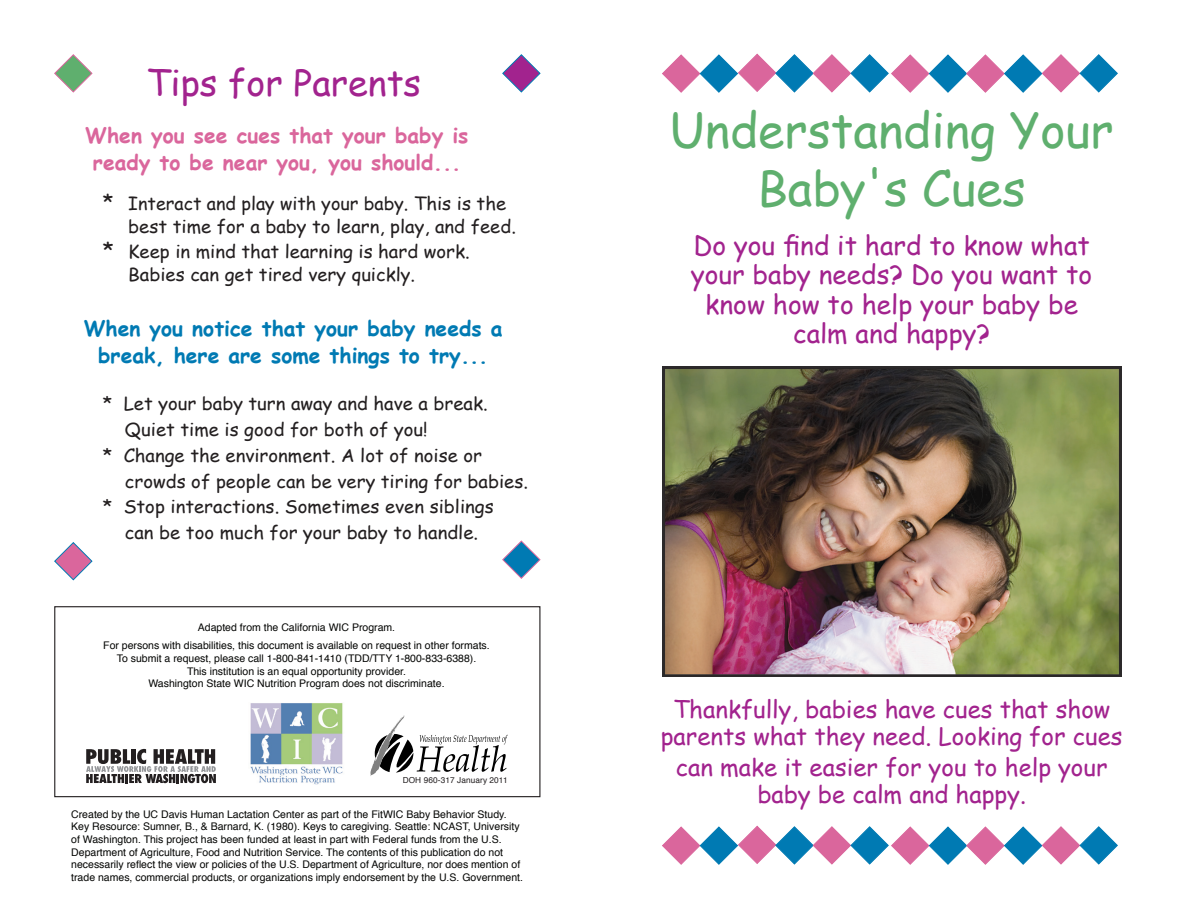
<style>
.page{position:relative;width:1189px;height:919px;background:#fff}
.page>*{position:absolute;margin:0;border:0;box-sizing:border-box;transform-origin:0 0}
.t1{font:48px/57.6px "Comic Sans MS";color:#5faf6e;text-align:center}
.t2{font:36px "Comic Sans MS";color:#a2238e}
.t3{font:26.25px/29.2px "Comic Sans MS";color:#a2238e;text-align:center}
.t4{font:24px/27px "Comic Sans MS";color:#a2238e;text-align:center}
.t5{font:700 21px/27px "Comic Sans MS";color:#007ab3;text-align:center}
.t6{font:700 21px/27px "Comic Sans MS";color:#da669c;text-align:center}
.t7{font:18px/22.5px "Comic Sans MS";color:#231f20}
.body-Helv{font:10.5px/12.6px "Helvetica";color:#040503;text-align:center}
.t8{font:8.25px "Helvetica";letter-spacing:.01em;color:#231f20}
.s1{font-size:21px}
</style>
<div class="page">
<svg style="left:662px;top:53px;width:456px;height:40px"></svg>
<svg style="left:662px;top:825px;width:456px;height:40px"></svg>
<svg style="left:502px;top:540px;width:39px;height:39px"></svg>
<svg style="left:502px;top:54px;width:39px;height:39px"></svg>
<svg style="left:54px;top:54px;width:39px;height:39px"></svg>
<svg style="left:54px;top:542px;width:39px;height:38px"></svg>
<div style="left:54px;top:606px;width:486px;height:191px;border:1px solid #231f20"></div>
<img style="left:662px;top:367px;width:459px;height:309px">
<img style="left:250px;top:703px;width:93px;height:81px">
<svg style="left:370px;top:715px;width:137px;height:61px"></svg>
<svg style="left:86px;top:748px;width:130px;height:35px"></svg>
<p class="t2" style="left:146px;top:57px;width:276px">Tips for Parents</p>
<p class="t6" style="left:85px;top:121px;width:385px">When you see cues that your baby is ready to be near you, you should...</p>
<p class="t7" style="left:128px;top:192px;width:389px;text-indent:-26px"><span class="s1">*</span> Interact and play with your baby. This is the best time for a baby to learn, play, and feed.</p>
<p class="t7" style="left:128px;top:240px;width:343px;text-indent:-26px"><span class="s1">*</span> Keep in mind that learning is hard work.<br>Babies can get tired very quickly.</p>
<p class="t5" style="left:84px;top:314px;width:420px">When you notice that your baby needs a break, here are some things to try...</p>
<p class="t7" style="left:103px;top:392px;width:386px">* Let your baby turn away and have a break.</p>
<p class="t7" style="left:125px;top:418px;width:304px">Quiet time is good for both of you!</p>
<p class="t7" style="left:103px;top:443px;width:381px">* Change the environment. A lot of noise or</p>
<p class="t7" style="left:125px;top:469px;width:404px">crowds of people can be very tiring for babies.</p>
<p class="t7" style="left:103px;top:495px;width:392px">* Stop interactions. Sometimes even siblings</p>
<p class="t7" style="left:125px;top:520px;width:355px">can be too much for your baby to handle.</p>
<p class="body-Helv" style="left:198px;top:621px;width:199px">Adapted from the California WIC Program.</p>
<p class="body-Helv" style="left:103px;top:639px;width:388px">For persons with disabilities, this document is available on request in other formats.<br>To submit a request, please call 1-800-841-1410 (TDD/TTY 1-800-833-6388).<br>This institution is an equal opportunity provider.<br>Washington State WIC Nutrition Program does not discriminate.</p>
<p class="t8" style="left:403px;top:773px;width:106px">DOH 960-317 January 2011</p>
<p class="body-Helv" style="left:71px;top:808px;width:453px;text-align:left">Created by the UC Davis Human Lactation Center as part of the FitWIC Baby Behavior Study.<br>Key Resource: Sumner, B., &amp; Barnard, K. (1980). Keys to caregiving. Seattle: NCAST, University of Washington. This project has been funded at least in part with Federal funds from the U.S.<br>Department of Agriculture, Food and Nutrition Service. The contents of this publication do not necessarily reflect the view or policies of the U.S. Department of Agriculture, nor does mention of trade names, commercial products, or organizations imply endorsement by the U.S. Government.</p>
<p class="t1" style="left:669px;top:100px;width:445px">Understanding Your<br>Baby's Cues</p>
<p class="t3" style="left:691px;top:230px;width:403px">Do you find it hard to know what your baby needs? Do you want to know how to help your baby be calm and happy?</p>
<p class="t4" style="left:660px;top:695px;width:463px">Thankfully, babies have cues that show parents what they need. Looking for cues</p>
<p class="t4" style="left:675px;top:752px;width:433px">can make it easier for you to help your baby be calm and happy.</p>
</div>
